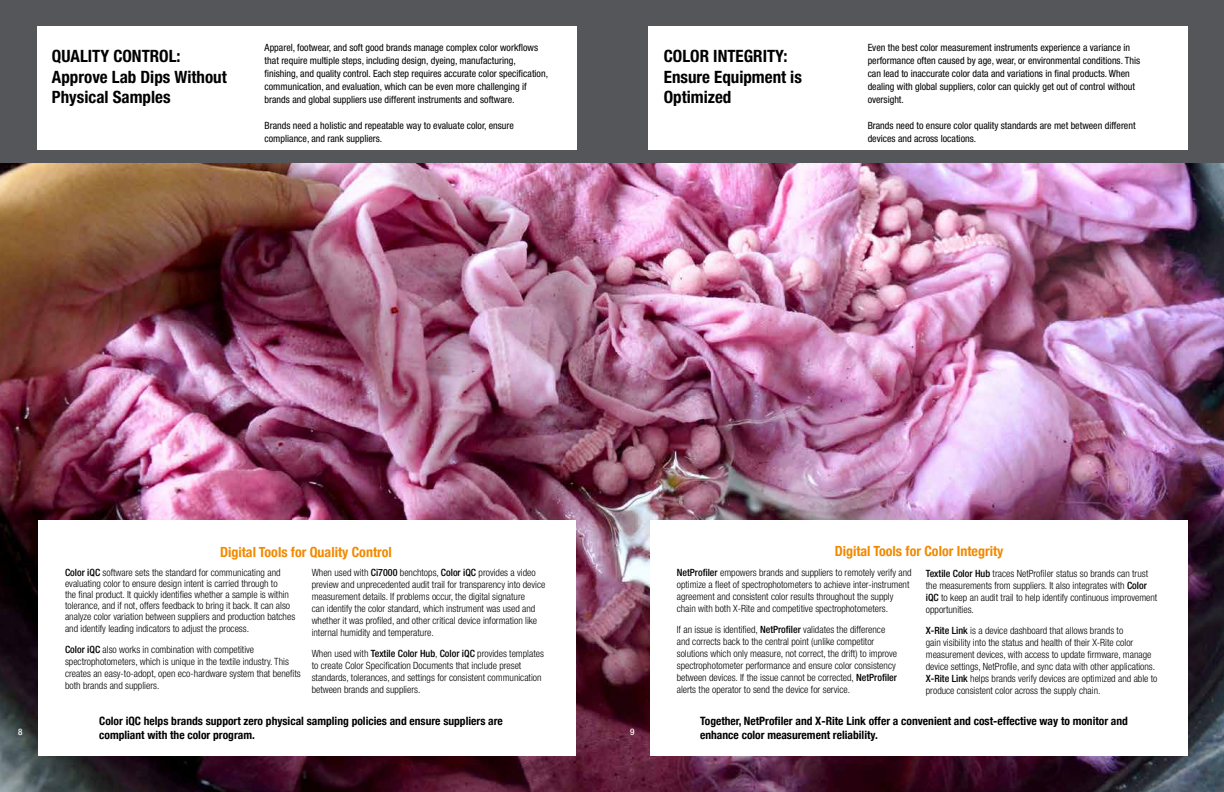
<style>
.page{position:relative;width:1224px;height:792px;background:#fff}
.page>*{position:absolute;margin:0;border:0;box-sizing:border-box;transform-origin:0 0}
.t1{font:700 condensed 17px/20.4px "Helvetica Neue LT Pro";color:#000}
.t2{font:700 condensed 14px "Helvetica Neue";color:#f18a00}
.t3{font:700 condensed 11.5px/14px "Helvetica Neue";color:#000}
.t4{font:300 condensed 10px/12px "Helvetica Neue LT Std";color:#000}
.t5{font:condensed 10px/13px "Helvetica Neue LT Std";color:#000}
.t6{font:500 condensed 9px "Helvetica Neue";color:#fff}
.s1{font-weight:500}
</style>
<div class="page">
<img style="left:0;top:162px;width:1224px;height:630px">
<div style="left:0;top:0;width:1224px;height:162px;background:#54565a"></div>
<div style="left:37px;top:26px;width:540px;height:124px;background:#fff"></div>
<div style="left:648px;top:26px;width:540px;height:124px;background:#fff"></div>
<div style="left:38px;top:521px;width:538px;height:235px;background:#fff"></div>
<div style="left:650px;top:521px;width:538px;height:235px;background:#fff"></div>
<p class="t5" style="left:265px;top:41px;width:285px">Apparel, footwear, and soft good brands manage complex color workflows that require multiple steps, including design, dyeing, manufacturing, finishing, and quality control. Each step requires accurate color specification, communication, and evaluation, which can be even more challenging if brands and global suppliers use different instruments and software.</p>
<p class="t5" style="left:265px;top:119px;width:251px">Brands need a holistic and repeatable way to evaluate color, ensure compliance, and rank suppliers.</p>
<h1 class="t1" style="left:52px;top:46px;width:176px">QUALITY CONTROL:<br>Approve Lab Dips Without<br>Physical Samples</h1>
<h1 class="t1" style="left:664px;top:46px;width:140px">COLOR INTEGRITY:<br>Ensure Equipment is<br>Optimized</h1>
<p class="t5" style="left:868px;top:41px;width:274px">Even the best color measurement instruments experience a variance in performance often caused by age, wear, or environmental conditions. This can lead to inaccurate color data and variations in final products. When dealing with global suppliers, color can quickly get out of control without oversight.</p>
<p class="t5" style="left:868px;top:119px;width:269px">Brands need to ensure color quality standards are met between different devices and across locations.</p>
<p class="t6" style="left:18px;top:726px;width:6px">8</p>
<h2 class="t2" style="left:220px;top:541px;width:173px">Digital Tools for Quality Control</h2>
<p class="t4" style="left:65px;top:567px;width:232px;line-height:11px"><span class="s1">Color iQC</span> software sets the standard for communicating and evaluating color to ensure design intent is carried through to<br>the final product. It quickly identifies whether a sample is within tolerance, and if not, offers feedback to bring it back. It can also analyze color variation between suppliers and production batches</p>
<p class="t4" style="left:65px;top:618px;width:191px;line-height:21px">and identify leading indicators to adjust the process.<br><span class="s1">Color iQC</span> also works in combination with competitive</p>
<p class="t4" style="left:65px;top:655px;width:237px">spectrophotometers, which is unique in the textile industry. This creates an easy-to-adopt, open eco-hardware system that benefits both brands and suppliers.</p>
<p class="t4" style="left:312px;top:566px;width:235px">When used with <span class="s1">Ci7000</span> benchtops, <span class="s1">Color iQC</span> provides a video preview and unprecedented audit trail for transparency into device measurement details. If problems occur, the digital signature<br>can identify the color standard, which instrument was used and whether it was profiled, and other critical device information like internal humidity and temperature.</p>
<p class="t4" style="left:312px;top:647px;width:234px">When used with <span class="s1">Textile Color Hub</span>, <span class="s1">Color iQC</span> provides templates to create Color Specification Documents that include preset standards, tolerances, and settings for consistent communication between brands and suppliers.</p>
<h2 class="t2" style="left:835px;top:539px;width:170px">Digital Tools for Color Integrity</h2>
<p class="t4" style="left:677px;top:567px;width:236px"><span class="s1">NetProfiler</span> empowers brands and suppliers to remotely verify and optimize a fleet of spectrophotometers to achieve inter-instrument agreement and consistent color results throughout the supply chain with both X-Rite and competitive spectrophotometers.</p>
<p class="t4" style="left:677px;top:624px;width:222px">If an issue is identified, <span class="s1">NetProfiler</span> validates the difference and corrects back to the central point (unlike competitor solutions which only measure, not correct, the drift) to improve spectrophotometer performance and ensure color consistency between devices. If the issue cannot be corrected, <span class="s1">NetProfiler </span>alerts the operator to send the device for service.</p>
<p class="t4" style="left:926px;top:567px;width:233px"><span class="s1">Textile Color Hub</span> traces NetProfiler status so brands can trust the measurements from suppliers. It also integrates with <span class="s1">Color iQC</span> to keep an audit trail to help identify continuous improvement opportunities.</p>
<p class="t4" style="left:926px;top:624px;width:233px"><span class="s1">X-Rite Link</span> is a device dashboard that allows brands to<br>gain visibility into the status and health of their X-Rite color measurement devices, with access to update firmware, manage device settings, NetProfile, and sync data with other applications.<br><span class="s1">X-Rite Link</span> helps brands verify devices are optimized and able to produce consistent color across the supply chain.</p>
<p class="t3" style="left:99px;top:713px;width:405px">Color iQC helps brands support zero physical sampling policies and ensure suppliers are compliant with the color program.</p>
<p class="t3" style="left:700px;top:713px;width:429px">Together, NetProfiler and X-Rite Link offer a convenient and cost-effective way to monitor and enhance color measurement reliability.</p>
<p class="t6" style="left:630px;top:726px;width:6px">9</p>
</div>
